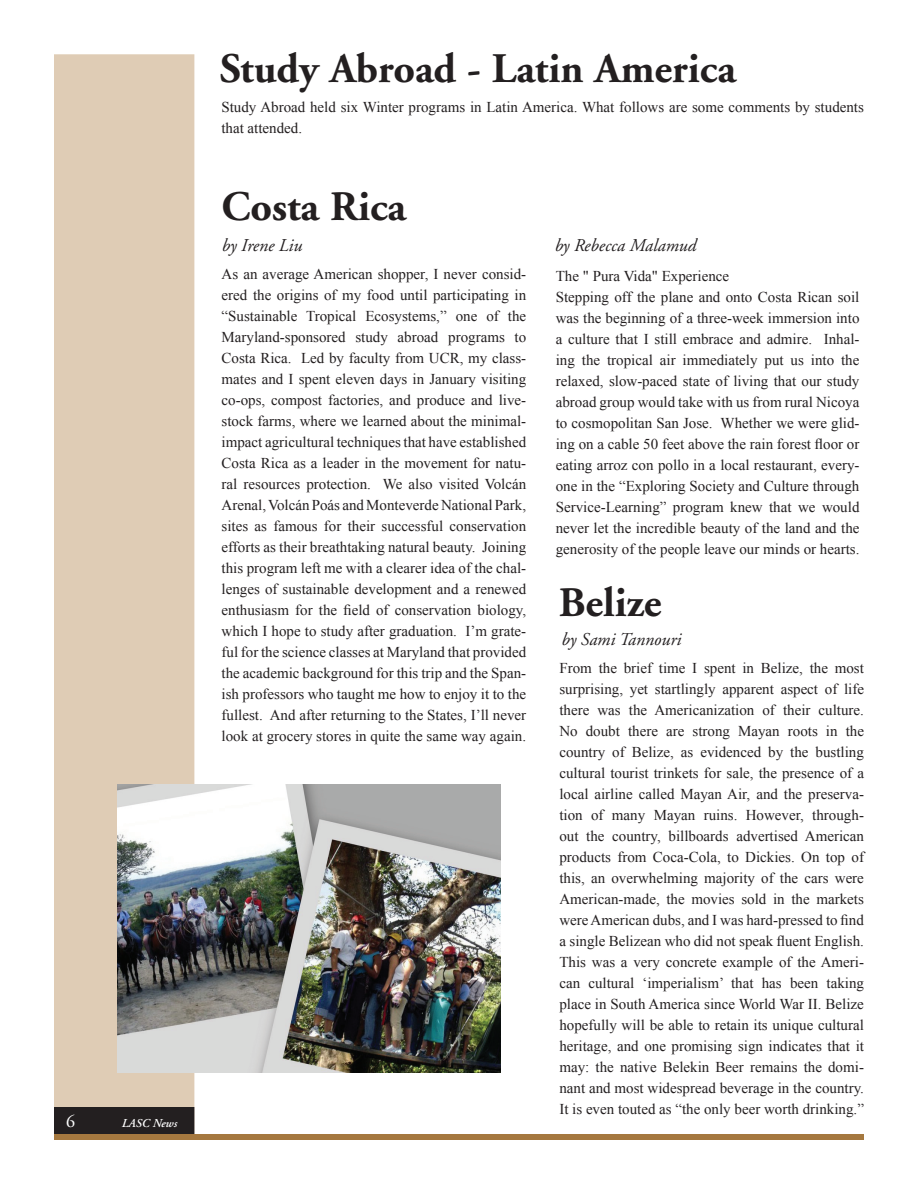
<style>
.page{position:relative;width:918px;height:1188px;background:#fff}
.page>*{position:absolute;margin:0;border:0;box-sizing:border-box;transform-origin:0 0}
.t1{font:700 42px "Adobe Garamond";color:#231f20}
.t2{font:italic 18px "Adobe Garamond";color:#231f20}
.t3{font:18px "Adobe Garamond";color:#fff}
.t4{font:15px/21px "Times New Roman";color:#231f20}
.t5{font:italic 600 12px "Adobe Garamond";color:#fff}
</style>
<div class="page">
<div style="left:55px;top:55px;width:139px;height:1078px;background:#dfccb5"></div>
<div style="left:54px;top:54px;width:140px;height:1080px;border:2px solid #dfccb5"></div>
<div style="left:54px;top:1134px;width:810px;height:6px;background:#a5783f"></div>
<div style="left:55px;top:1108px;width:139px;height:25px;background:#231f20"></div>
<div style="left:54px;top:1107px;width:140px;height:27px;border:2px solid #231f20"></div>
<img style="left:117px;top:784px;width:384px;height:288px">
<p class="t3" style="left:66px;top:1112px;width:10px">6</p>
<p class="t5" style="left:122px;top:1117px;width:57px">LASC News</p>
<h1 class="t1" style="left:220px;top:45px;width:518px">Study Abroad - Latin America</h1>
<p class="t4" style="left:221px;top:96px;width:644px">Study Abroad held six Winter programs in Latin America. What follows are some comments by students that attended.</p>
<h1 class="t1" style="left:221px;top:183px;width:186px">Costa Rica</h1>
<p class="t2" style="left:222px;top:236px;width:82px">by Irene Liu</p>
<p class="t4" style="left:222px;top:263px;width:306px;text-align:justify">As an average American shopper, I never consid&shy;ered the origins of my food until participating in “Sustainable Tropical Ecosystems,” one of the Maryland-sponsored study abroad programs to Costa Rica. Led by faculty from UCR, my class&shy;mates and I spent eleven days in January visiting co-ops, compost factories, and produce and live&shy;stock farms, where we learned about the minimal&shy;impact agricultural techniques that have established Costa Rica as a leader in the movement for natu&shy;ral resources protection. We also visited Volcán Arenal, Volcán Poás and Monteverde National Park, sites as famous for their successful conservation efforts as their breathtaking natural beauty. Joining this program left me with a clearer idea of the chal&shy;lenges of sustainable development and a renewed enthusiasm for the field of conservation biology, which I hope to study after graduation. I’m grate&shy;ful for the science classes at Maryland that provided the academic background for this trip and the Span&shy;ish professors who taught me how to enjoy it to the fullest. And after returning to the States, I’ll never look at grocery stores in quite the same way again.</p>
<p class="t2" style="left:555px;top:236px;width:143px">by Rebecca Malamud</p>
<p class="t4" style="left:556px;top:265px;width:305px">The " Pura Vida" Experience<br>Stepping off the plane and onto Costa Rican soil was the beginning of a three-week immersion into a culture that I still embrace and admire. Inhal&shy;ing the tropical air immediately put us into the relaxed, slow-paced state of living that our study abroad group would take with us from rural Nicoya to cosmopolitan San Jose. Whether we were glid&shy;ing on a cable 50 feet above the rain forest floor or eating arroz con pollo in a local restaurant, every&shy;one in the “Exploring Society and Culture through Service-Learning” program knew that we would never let the incredible beauty of the land and the generosity of the people leave our minds or hearts.</p>
<h1 class="t1" style="left:559px;top:579px;width:104px">Belize</h1>
<p class="t2" style="left:562px;top:630px;width:121px">by Sami Tannouri</p>
<p class="t4" style="left:559px;top:658px;width:306px;text-align:justify">From the brief time I spent in Belize, the most surprising, yet startlingly apparent aspect of life there was the Americanization of their culture.<br>No doubt there are strong Mayan roots in the country of Belize, as evidenced by the bustling cultural tourist trinkets for sale, the presence of a local airline called Mayan Air, and the preserva&shy;tion of many Mayan ruins. However, through&shy;out the country, billboards advertised American products from Coca-Cola, to Dickies. On top of this, an overwhelming majority of the cars were American-made, the movies sold in the markets were American dubs, and I was hard-pressed to find a single Belizean who did not speak fluent English.<br>This was a very concrete example of the Ameri&shy;can cultural ‘imperialism’ that has been taking place in South America since World War II. Belize hopefully will be able to retain its unique cultural heritage, and one promising sign indicates that it may: the native Belekin Beer remains the domi&shy;nant and most widespread beverage in the country.<br>It is even touted as “the only beer worth drinking.”</p>
</div>
